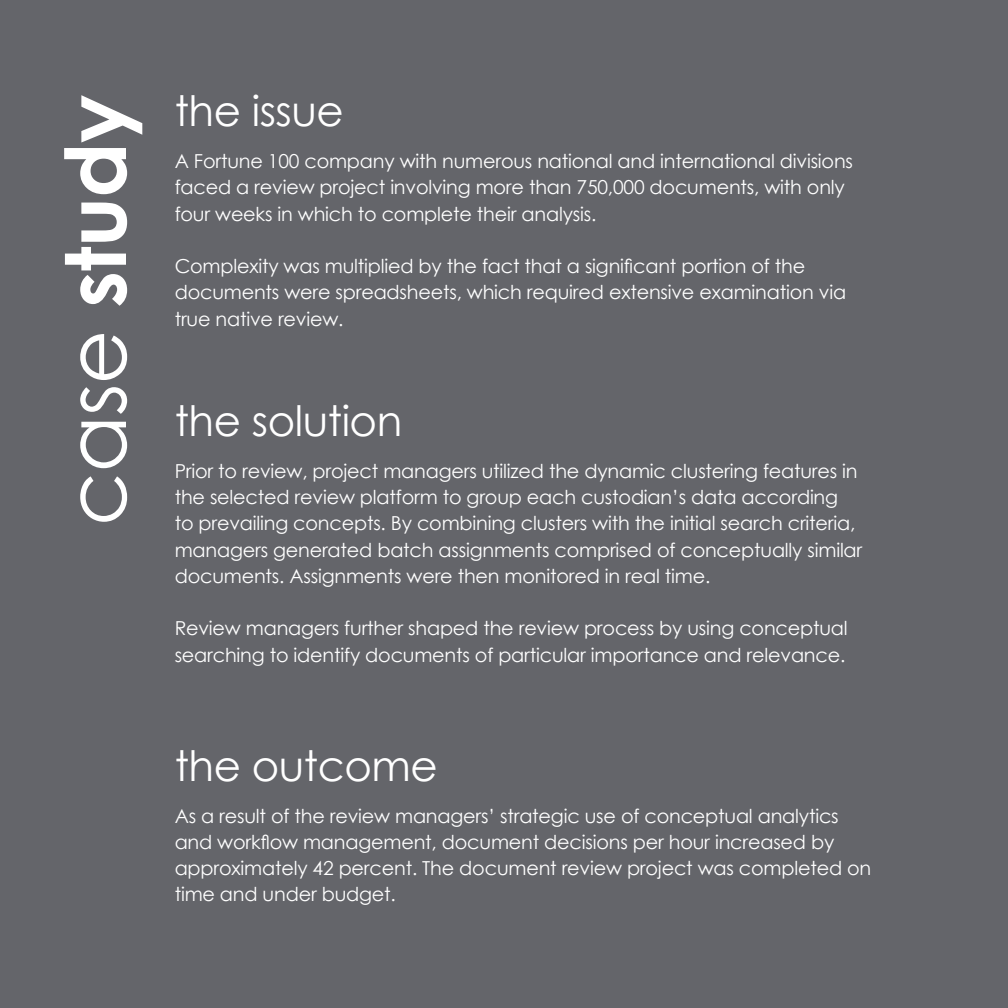
<style>
.page{position:relative;width:1008px;height:1008px;background:#fff}
.page>*{position:absolute;margin:0;border:0;box-sizing:border-box;transform-origin:0 0}
.t1{font:700 84px "Century Gothic";letter-spacing:-.01em;color:#fff}
.t2{font:42px "Century Gothic";letter-spacing:-.01em;color:#fff}
.t3{font:19.25px/26.2px "Century Gothic";letter-spacing:-.01em;color:#fff}
.s1{font-weight:400}
</style>
<div class="page">
<div style="left:0;top:0;width:1007px;height:1008px;background:#64656a"></div>
<h1 class="t1" style="left:32px;top:526px;width:433px;rotate:-90deg"><span class="s1">case</span> study</h1>
<h2 class="t2" style="left:175px;top:81px;width:171px">the issue</h2>
<p class="t3" style="left:175px;top:148px;width:680px">A Fortune 100 company with numerous national and international divisions faced a review project involving more than 750,000 documents, with only four weeks in which to complete their analysis.</p>
<p class="t3" style="left:175px;top:253px;width:673px">Complexity was multiplied by the fact that a significant portion of the documents were spreadsheets, which required extensive examination via true native review.</p>
<h2 class="t2" style="left:175px;top:391px;width:229px">the solution</h2>
<p class="t3" style="left:175px;top:457px;width:689px">Prior to review, project managers utilized the dynamic clustering features in the selected review platform to group each custodian’s data according<br>to prevailing concepts. By combining clusters with the initial search criteria, managers generated batch assignments comprised of conceptually similar documents. Assignments were then monitored in real time.</p>
<p class="t3" style="left:175px;top:615px;width:675px">Review managers further shaped the review process by using conceptual searching to identify documents of particular importance and relevance.</p>
<h2 class="t2" style="left:175px;top:736px;width:265px">the outcome</h2>
<p class="t3" style="left:175px;top:802px;width:698px">As a result of the review managers’ strategic use of conceptual analytics and workflow management, document decisions per hour increased by approximately 42 percent. The document review project was completed on time and under budget.</p>
</div>
